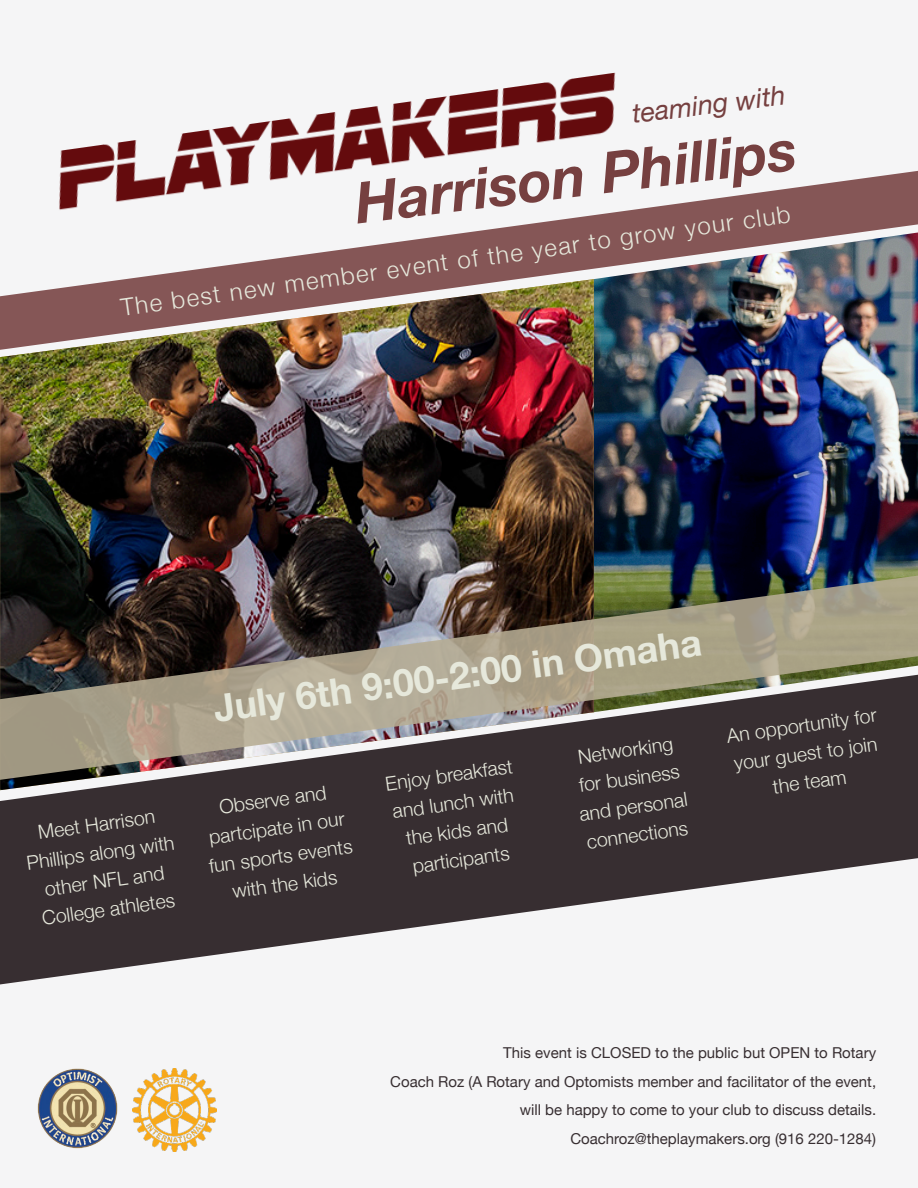
<style>
.page{position:relative;width:918px;height:1188px;background:#f5f5f6}
.page>*{position:absolute;margin:0;border:0;box-sizing:border-box;transform-origin:0 0}
.t1{font:italic 700 57px "Helvetica Neue";color:#764040}
.t2{font:700 37.5px "Helvetica Neue";color:#e6e8db}
.t3{font:italic 27px "Helvetica Neue";color:#764040}
.t4{font:300 24px "Helvetica Neue";color:#e6e8db}
.t5{font:300 19.5px/28.5px "Helvetica Neue";color:#e6e8db;text-align:center}
.t6{font:15px "Helvetica Neue";color:#372e31}
</style>
<div class="page">
<img style="left:594px;top:359px;width:324px;height:213px">
<img style="left:0;top:359px;width:594px;height:213px">
<img style="left:0;top:572px;width:918px;height:103px">
<svg style="left:0;top:675px;width:918px;height:309px;fill:#372e31"></svg>
<img style="left:0;top:170px;width:918px;height:189px">
<img style="left:44px;top:72px;width:590px;height:147px">
<img style="left:133px;top:1068px;width:84px;height:84px">
<img style="left:37px;top:1068px;width:81px;height:81px">
<p class="t3" style="left:630px;top:94px;width:156px;rotate:-7deg">teaming with</p>
<p class="t1" style="left:350px;top:159px;width:446px;rotate:-7deg">Harrison Phillips</p>
<p class="t4" style="left:118px;top:289px;width:678px;rotate:-8deg">The best new member event of the year to grow your club</p>
<p class="t5" style="left:21px;top:819px;width:150px;rotate:-8deg">Meet Harrison<br>Phillips along with other NFL and<br>College athletes</p>
<p class="t2" style="left:210px;top:680px;width:493px;rotate:-8deg">July 6th 9:00-2:00 in Omaha</p>
<p class="t5" style="left:199px;top:794px;width:146px;rotate:-8deg">Observe and partcipate in our fun sports events with the kids</p>
<p class="t5" style="left:383px;top:768px;width:130px;rotate:-8deg">Enjoy breakfast and lunch with the kids and participants</p>
<p class="t5" style="left:569px;top:742px;width:111px;rotate:-8deg">Networking for business and personal connections</p>
<p class="t5" style="left:725px;top:720px;width:152px;rotate:-8deg">An opportunity for your guest to join the team</p>
<p class="t6" style="left:503px;top:1042px;width:374px">This event is CLOSED to the public but OPEN to Rotary</p>
<p class="t6" style="left:390px;top:1071px;width:487px">Coach Roz (A Rotary and Optomists member and facilitator of the event,</p>
<p class="t6" style="left:520px;top:1099px;width:358px">will be happy to come to your club to discuss details.</p>
<p class="t6" style="left:570px;top:1128px;width:307px">Coachroz@theplaymakers.org (916 220-1284)</p>
</div>
